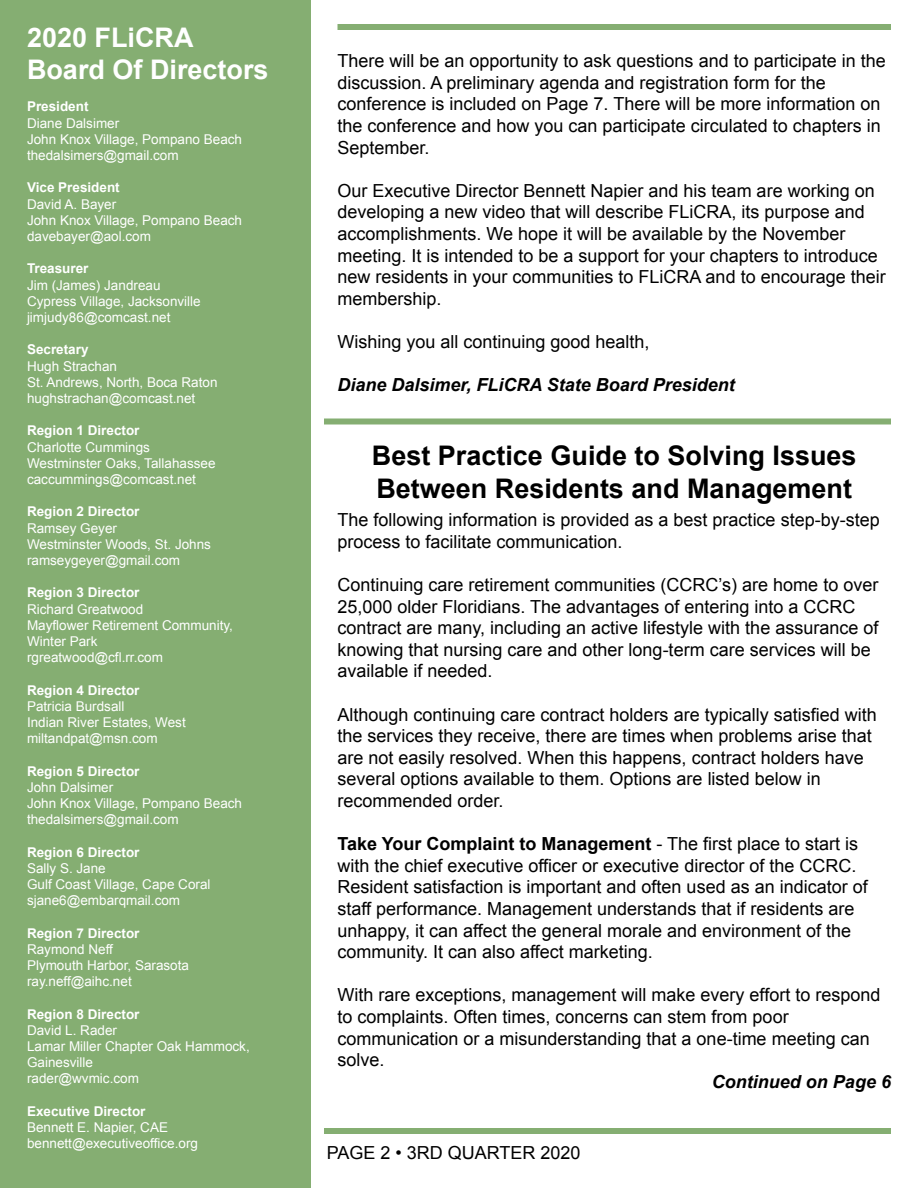
<style>
.page{position:relative;width:918px;height:1188px;background:#fff}
.page>*{position:absolute;margin:0;border:0;box-sizing:border-box;transform-origin:0 0}
.t1{font:700 27px/32.4px "Arial";color:#000}
.t2{font:700 27px/32.4px "Arial";color:#fff}
.t3{font:18px/21.6px "Arial";color:#000}
.t4{font:italic 700 18px "Arial";color:#000}
.t5{font:13.5px/16.2px "Arial";color:#fff}
.t6{font:700 13.5px "Arial";color:#fff}
.s1{font-weight:700}
</style>
<div class="page">
<div style="left:0;top:0;width:310px;height:1188px;background:#85ae72"></div>
<div style="left:338px;top:24px;width:553px;height:6px;background:#85ae72"></div>
<div style="left:324px;top:1128px;width:567px;height:6px;background:#85ae72"></div>
<div style="left:324px;top:418px;width:567px;height:6px;background:#85ae72"></div>
<h1 class="t2" style="left:27px;top:22px;width:243px">2020 FLiCRA<br>Board Of Directors</h1>
<p class="t6" style="left:27px;top:98px;width:63px">President</p>
<p class="t5" style="left:27px;top:115px;width:217px">Diane Dalsimer<br>John Knox Village, Pompano Beach thedalsimers@gmail.com</p>
<p class="t6" style="left:27px;top:179px;width:94px">Vice President</p>
<p class="t5" style="left:27px;top:196px;width:217px">David A. Bayer<br>John Knox Village, Pompano Beach davebayer@aol.com</p>
<p class="t6" style="left:27px;top:260px;width:63px">Treasurer</p>
<p class="t5" style="left:27px;top:277px;width:175px">Jim (James) Jandreau<br>Cypress Village, Jacksonville jimjudy86@comcast.net</p>
<p class="t6" style="left:27px;top:341px;width:63px">Secretary</p>
<p class="t5" style="left:27px;top:358px;width:192px">Hugh Strachan<br>St. Andrews, North, Boca Raton hughstrachan@comcast.net</p>
<p class="t6" style="left:27px;top:422px;width:114px">Region 1 Director</p>
<p class="t5" style="left:27px;top:439px;width:190px">Charlotte Cummings<br>Westminster Oaks, Tallahassee caccummings@comcast.net</p>
<p class="t6" style="left:27px;top:503px;width:114px">Region 2 Director</p>
<p class="t5" style="left:27px;top:520px;width:186px">Ramsey Geyer<br>Westminster Woods, St. Johns ramseygeyer@gmail.com</p>
<p class="t6" style="left:27px;top:584px;width:114px">Region 3 Director</p>
<p class="t5" style="left:27px;top:601px;width:208px">Richard Greatwood<br>Mayflower Retirement Community,<br>Winter Park rgreatwood@cfl.rr.com</p>
<p class="t6" style="left:27px;top:681px;width:114px">Region 4 Director</p>
<p class="t5" style="left:27px;top:698px;width:160px">Patricia Burdsall<br>Indian River Estates, West miltandpat@msn.com</p>
<p class="t6" style="left:27px;top:762px;width:114px">Region 5 Director</p>
<p class="t5" style="left:27px;top:779px;width:217px">John Dalsimer<br>John Knox Village, Pompano Beach thedalsimers@gmail.com</p>
<p class="t6" style="left:27px;top:843px;width:114px">Region 6 Director</p>
<p class="t5" style="left:27px;top:860px;width:185px">Sally S. Jane<br>Gulf Coast Village, Cape Coral sjane6@embarqmail.com</p>
<p class="t6" style="left:27px;top:924px;width:114px">Region 7 Director</p>
<p class="t5" style="left:27px;top:941px;width:164px">Raymond Neff<br>Plymouth Harbor, Sarasota ray.neff@aihc.net</p>
<p class="t6" style="left:27px;top:1005px;width:114px">Region 8 Director</p>
<p class="t5" style="left:27px;top:1022px;width:224px">David L. Rader<br>Lamar Miller Chapter Oak Hammock,<br>Gainesville<br>rader@wvmic.com</p>
<p class="t6" style="left:27px;top:1102px;width:120px">Executive Director</p>
<p class="t5" style="left:27px;top:1119px;width:173px">Bennett E. Napier, CAE bennett@executiveoffice.org</p>
<p class="t3" style="left:338px;top:50px;width:550px">There will be an opportunity to ask questions and to participate in the discussion. A preliminary agenda and registration form for the conference is included on Page 7. There will be more information on the conference and how you can participate circulated to chapters in September.</p>
<p class="t3" style="left:338px;top:180px;width:550px">Our Executive Director Bennett Napier and his team are working on developing a new video that will describe FLiCRA, its purpose and accomplishments. We hope it will be available by the November meeting. It is intended to be a support for your chapters to introduce new residents in your communities to FLiCRA and to encourage their membership.</p>
<p class="t3" style="left:338px;top:331px;width:314px">Wishing you all continuing good health,</p>
<p class="t4" style="left:338px;top:373px;width:399px">Diane Dalsimer, FLiCRA State Board President</p>
<h1 class="t1" style="left:372px;top:440px;width:486px">Best Practice Guide to Solving Issues<br>Between Residents and Management</h1>
<p class="t3" style="left:338px;top:509px;width:544px">The following information is provided as a best practice step-by-step process to facilitate communication.</p>
<p class="t3" style="left:338px;top:574px;width:542px">Continuing care retirement communities (CCRC’s) are home to over 25,000 older Floridians. The advantages of entering into a CCRC contract are many, including an active lifestyle with the assurance of knowing that nursing care and other long-term care services will be available if needed.</p>
<p class="t3" style="left:338px;top:704px;width:541px">Although continuing care contract holders are typically satisfied with the services they receive, there are times when problems arise that are not easily resolved. When this happens, contract holders have several options available to them. Options are listed below in recommended order.</p>
<p class="t3" style="left:338px;top:833px;width:532px"><span class="s1">Take Your Complaint to Management</span> - The first place to start is with the chief executive officer or executive director of the CCRC.<br>Resident satisfaction is important and often used as an indicator of staff performance. Management understands that if residents are unhappy, it can affect the general morale and environment of the community. It can also affect marketing.</p>
<p class="t3" style="left:338px;top:984px;width:544px">With rare exceptions, management will make every effort to respond to complaints. Often times, concerns can stem from poor communication or a misunderstanding that a one-time meeting can solve.</p>
<p class="t4" style="left:712px;top:1070px;width:181px">Continued on Page 6</p>
<p class="t3" style="left:327px;top:1142px;width:255px">PAGE 2 • 3RD QUARTER 2020</p>
</div>
